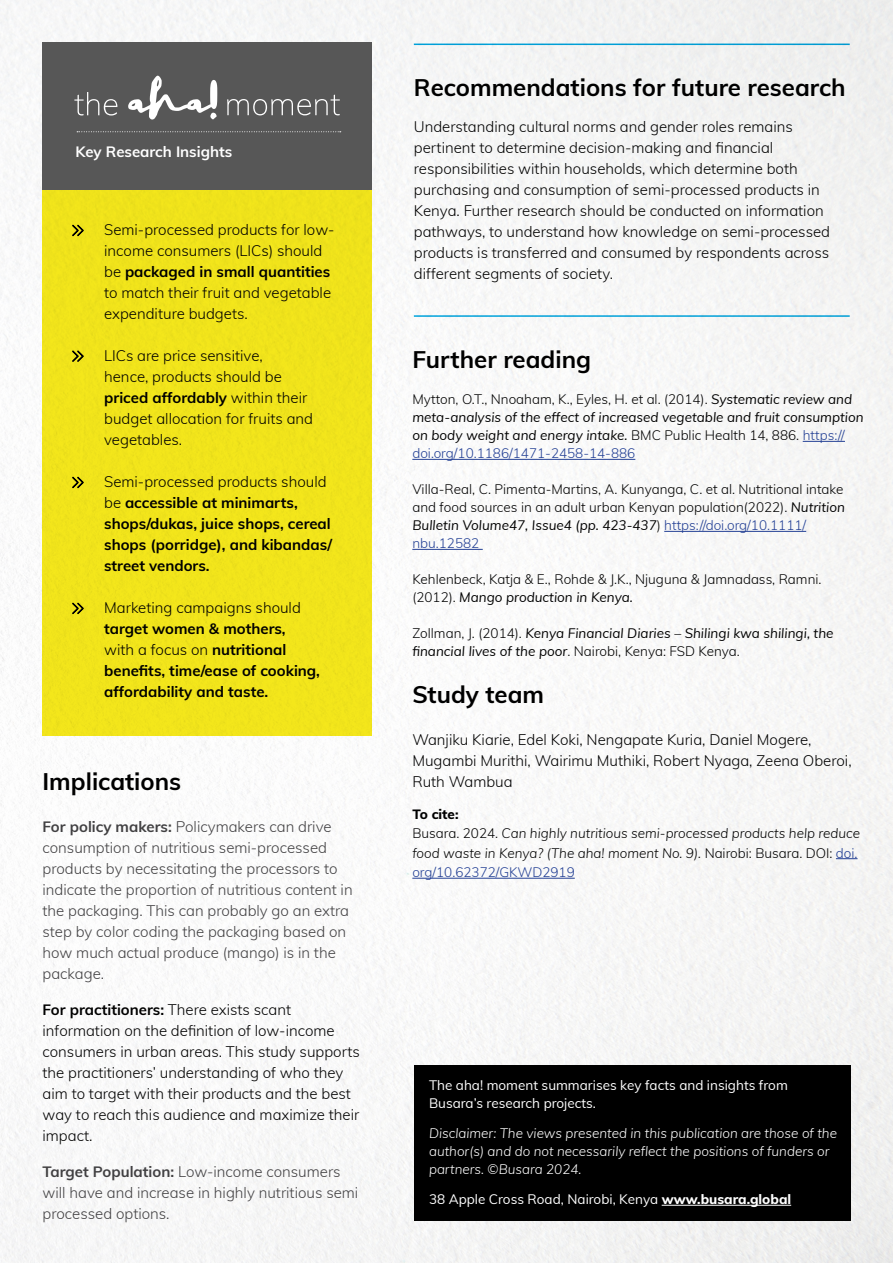
<style>
.page{position:relative;width:893px;height:1263px;background:#fff}
.page>*{position:absolute;margin:0;border:0;box-sizing:border-box;transform-origin:0 0}
.t1{font:700 24px "Muli";color:#000}
.t2{font:300 15px/21px "Muli";color:#000}
.t3{font:300 15px/21px "Muli";color:#414042}
.t4{font:700 15px/21px "Muli";color:#000}
.t5{font:700 15px "Muli";color:#fff}
.t6{font:italic 13.5px/18px "Muli";color:#000}
.t7{font:300 13.5px/18px "Muli";color:#000}
.t8{font:italic 300 13.5px/19.5px "Muli";color:#000}
.t9{font:italic 300 13.5px/18px "Muli";color:#fff}
.t10{font:13.5px/18px "Muli";color:#fff}
.s1{font-weight:700}
.s2{font-weight:300}
.s3{font-weight:300;font-style:normal}
.s4{font-weight:300;font-style:normal;color:#223f94}
.s5{font-weight:400;font-style:italic}
.s6{color:#223f94}
.s7{font-weight:800;font-style:normal}
.s8{font-style:normal}
.s9{font-style:normal;color:#223f94}
.s10{font-weight:800}
</style>
<div class="page">
<img style="left:0;top:0;width:893px;height:1263px">
<div style="left:414px;top:1065px;width:436px;height:155px;background:#000"></div>
<div style="left:43px;top:190px;width:329px;height:546px;background:#f5e81c"></div>
<hr style="left:803px;top:441px;width:42px;height:1px;background:#223f94">
<hr style="left:412px;top:459px;width:223px;height:1px;background:#223f94">
<hr style="left:664px;top:531px;width:142px;height:1px;background:#223f94">
<hr style="left:412px;top:549px;width:71px;height:1px;background:#223f94">
<svg style="left:836px;top:858px;width:21px;height:1px"></svg>
<hr style="left:412px;top:878px;width:163px;height:1px;background:#223f94">
<hr style="left:662px;top:1205px;width:129px;height:1px;background:#fff">
<svg style="left:72px;top:224px;width:12px;height:13px"></svg>
<svg style="left:72px;top:350px;width:12px;height:12px"></svg>
<svg style="left:72px;top:476px;width:12px;height:13px"></svg>
<svg style="left:72px;top:602px;width:12px;height:13px"></svg>
<div style="left:43px;top:43px;width:329px;height:147px;background:#575757"></div>
<svg style="left:128px;top:76px;width:89px;height:43px"></svg>
<svg style="left:74px;top:92px;width:43px;height:24px"></svg>
<svg style="left:77px;top:131px;width:264px;height:1px"></svg>
<svg style="left:227px;top:95px;width:113px;height:20px"></svg>
<hr style="left:414px;top:315px;width:436px;height:2px;background:#00a6e0">
<hr style="left:414px;top:44px;width:436px;height:1px;background:#00a6e0">
<p class="t5" style="left:76px;top:141px;width:158px">Key Research Insights</p>
<p class="t2" style="left:104px;top:219px;width:232px">Semi-processed products for low&shy;income consumers (LICs) should be <span class="s1">packaged in small quantities </span>to match their fruit and vegetable expenditure budgets.</p>
<p class="t2" style="left:104px;top:345px;width:210px">LICs are price sensitive,<br>hence, products should be <span class="s1">priced affordably</span> within their budget allocation for fruits and vegetables.</p>
<p class="t4" style="left:104px;top:471px;width:229px"><span class="s2">Semi-processed products should be</span> accessible at minimarts, shops/dukas, juice shops, cereal shops (porridge), and kibandas/ street vendors.</p>
<p class="t2" style="left:104px;top:597px;width:198px">Marketing campaigns should</p>
<p class="t4" style="left:104px;top:618px;width:217px">target women &amp; mothers,<br><span class="s2">with a focus on</span> nutritional benefits, time/ease of cooking, affordability and taste.</p>
<h1 class="t1" style="left:43px;top:763px;width:140px">Implications</h1>
<p class="t3" style="left:43px;top:815px;width:312px"><span class="s1">For policy makers:</span> Policymakers can drive consumption of nutritious semi-processed products by necessitating the processors to indicate the proportion of nutritious content in the packaging. This can probably go an extra step by color coding the packaging based on how much actual produce (mango) is in the package.</p>
<p class="t2" style="left:43px;top:998px;width:319px"><span class="s1">For practitioners:</span> There exists scant information on the definition of low-income consumers in urban areas. This study supports the practitioners’ understanding of who they aim to target with their products and the best way to reach this audience and maximize their impact.</p>
<p class="t3" style="left:43px;top:1160px;width:317px"><span class="s1">Target Population:</span> Low-income consumers will have and increase in highly nutritious semi processed options.</p>
<h1 class="t1" style="left:414px;top:70px;width:433px">Recommendations for future research</h1>
<p class="t2" style="left:414px;top:116px;width:418px">Understanding cultural norms and gender roles remains pertinent to determine decision-making and financial responsibilities within households, which determine both purchasing and consumption of semi-processed products in Kenya. Further research should be conducted on information pathways, to understand how knowledge on semi-processed products is transferred and consumed by respondents across different segments of society.</p>
<h1 class="t1" style="left:412px;top:342px;width:180px">Further reading</h1>
<p class="t6" style="left:412px;top:390px;width:453px"><span class="s3">Mytton, O.T., Nnoaham, K., Eyles, H. et al. (2014).</span> Systematic review and meta-analysis of the effect of increased vegetable and fruit consumption on body weight and energy intake. <span class="s3">BMC Public Health 14, 886.</span> <span class="s4">https:// doi.org/10.1186/1471-2458-14-886</span></p>
<p class="t7" style="left:412px;top:480px;width:434px">Villa-Real, C. Pimenta-Martins, A. Kunyanga, C. et al. Nutritional intake and food sources in an adult urban Kenyan population(2022). <span class="s5">Nutrition Bulletin Volume47, Issue4 (pp. 423-437</span>) <span class="s6">https://doi.org/10.1111/ nbu.12582</span></p>
<p class="t7" style="left:412px;top:570px;width:411px">Kehlenbeck, Katja &amp; E., Rohde &amp; J.K., Njuguna &amp; Jamnadass, Ramni. (2012). <span class="s5">Mango production in Kenya.</span></p>
<p class="t6" style="left:412px;top:624px;width:423px"><span class="s3">Zollman, J. (2014).</span> Kenya Financial Diaries – Shilingi kwa shilingi, the financial lives of the poor<span class="s3">. Nairobi, Kenya: FSD Kenya.</span></p>
<h1 class="t1" style="left:412px;top:677px;width:133px">Study team</h1>
<p class="t2" style="left:412px;top:728px;width:441px">Wanjiku Kiarie, Edel Koki, Nengapate Kuria, Daniel Mogere,<br>Mugambi Murithi, Wairimu Muthiki, Robert Nyaga, Zeena Oberoi,<br>Ruth Wambua</p>
<p class="t8" style="left:412px;top:803px;width:449px"><span class="s7">To cite:<br></span><span class="s8">Busara. 2024.</span> Can highly nutritious semi-processed products help reduce food waste in Kenya? (The aha! moment No. 9). <span class="s8">Nairobi: Busara. DOI:</span> <span class="s9">doi. org/10.62372/GKWD2919</span></p>
<p class="t10" style="left:429px;top:1076px;width:360px">The aha! moment summarises key facts and insights from<br>Busara’s research projects.</p>
<p class="t9" style="left:429px;top:1124px;width:410px">Disclaimer: The views presented in this publication are those of the author(s) and do not necessarily reflect the positions of funders or partners. ©Busara 2024.</p>
<p class="t10" style="left:429px;top:1190px;width:364px">38 Apple Cross Road, Nairobi, Kenya <span class="s10">www.busara.global</span></p>
</div>
